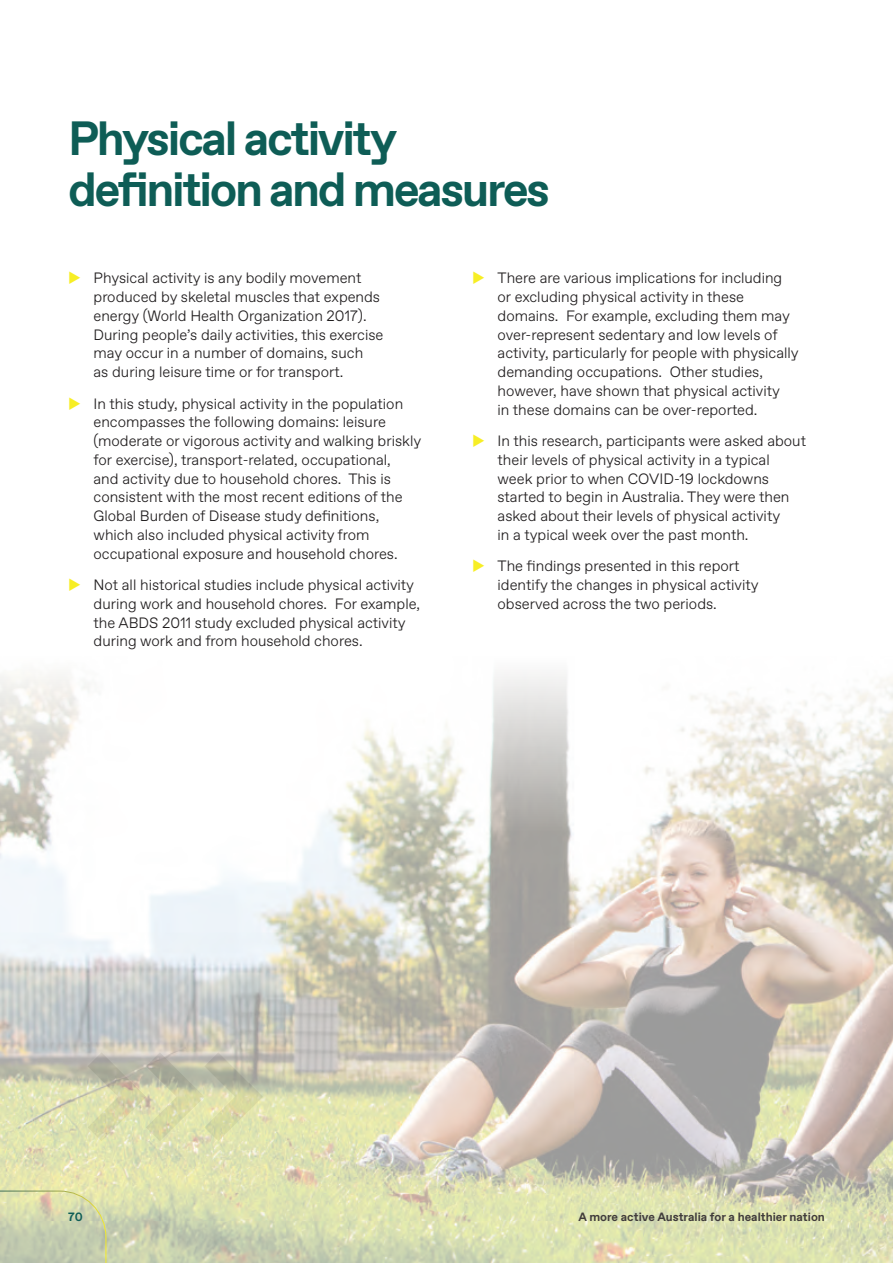
<style>
.page{position:relative;width:893px;height:1263px;background:#fff}
.page>*{position:absolute;margin:0;border:0;box-sizing:border-box;transform-origin:0 0}
.t1{font:700 48px/51px "Favorit";letter-spacing:-.05em;color:#0e5d56}
.t2{font:300 15px/18.8px "Favorit";color:#201d1e}
.t3{font:700 12px "Favorit";color:#403b3b}
.t4{font:700 12px "Favorit";color:#0e5d56}
</style>
<div class="page">
<img style="left:0;top:674px;width:893px;height:589px">
<svg style="left:0;top:1190px;width:107px;height:73px;background:#ccd2ac"></svg>
<h1 class="t1" style="left:68px;top:113px;width:484px">Physical activity definition and measures</h1>
<p class="t2" style="left:94px;top:268px;width:291px">Physical activity is any bodily movement produced by skeletal muscles that expends energy (World Health Organization 2017).<br>During people’s daily activities, this exercise may occur in a number of domains, such<br>as during leisure time or for transport.</p>
<p class="t2" style="left:94px;top:394px;width:329px">In this study, physical activity in the population encompasses the following domains: leisure (moderate or vigorous activity and walking briskly for exercise), transport-related, occupational,<br>and activity due to household chores. This is consistent with the most recent editions of the Global Burden of Disease study definitions, which also included physical activity from occupational exposure and household chores.</p>
<p class="t2" style="left:94px;top:575px;width:328px">Not all historical studies include physical activity during work and household chores. For example, the ABDS 2011 study excluded physical activity during work and from household chores.</p>
<p class="t2" style="left:498px;top:268px;width:303px">There are various implications for including or excluding physical activity in these domains. For example, excluding them may over-represent sedentary and low levels of activity, particularly for people with physically demanding occupations. Other studies, however, have shown that physical activity<br>in these domains can be over-reported.</p>
<p class="t2" style="left:498px;top:431px;width:310px">In this research, participants were asked about their levels of physical activity in a typical week prior to when COVID-19 lockdowns started to begin in Australia. They were then asked about their levels of physical activity<br>in a typical week over the past month.</p>
<p class="t2" style="left:498px;top:556px;width:262px">The findings presented in this report identify the changes in physical activity observed across the two periods.</p>
<p class="t4" style="left:68px;top:1209px;width:16px">70</p>
<p class="t3" style="left:578px;top:1209px;width:248px">A more active Australia for a healthier nation</p>
</div>
